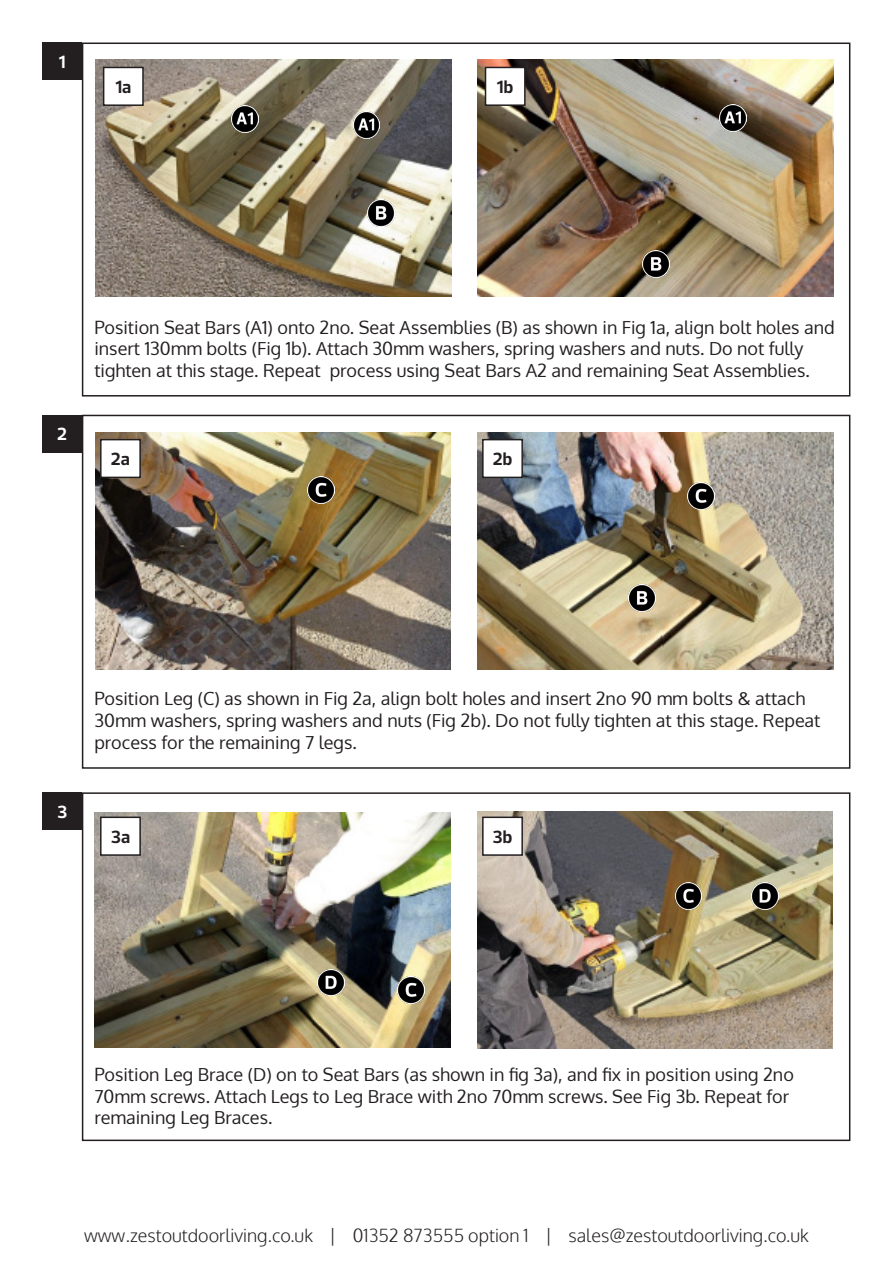
<style>
.page{position:relative;width:893px;height:1263px;background:#fff}
.page>*{position:absolute;margin:0;border:0;box-sizing:border-box;transform-origin:0 0}
.t1{font:18px/21.6px "Oxygen";color:#231f20}
.t2{font:300 18px "Oxygen";color:#231f20}
.t3{font:700 18px "Prelo";color:#231f20}
.t4{font:700 18px "Prelo";color:#fff}
</style>
<div class="page">
<img style="left:477px;top:811px;width:356px;height:238px">
<img style="left:94px;top:812px;width:357px;height:236px">
<img style="left:477px;top:433px;width:357px;height:236px">
<img style="left:95px;top:433px;width:356px;height:236px">
<img style="left:477px;top:60px;width:357px;height:236px">
<img style="left:95px;top:60px;width:357px;height:236px">
<div style="left:82px;top:43px;width:768px;height:353px;border:2px solid #231f20"></div>
<div style="left:82px;top:792px;width:768px;height:349px;border:2px solid #231f20"></div>
<div style="left:82px;top:415px;width:768px;height:354px;border:2px solid #231f20"></div>
<div style="left:43px;top:43px;width:39px;height:37px;background:#231f20"></div>
<div style="left:104px;top:67px;width:39px;height:38px;background:#fff"></div>
<div style="left:103px;top:67px;width:41px;height:39px;border:2px solid #231f20"></div>
<div style="left:485px;top:67px;width:40px;height:38px;background:#fff"></div>
<div style="left:485px;top:67px;width:41px;height:39px;border:2px solid #231f20"></div>
<div style="left:43px;top:415px;width:39px;height:37px;background:#231f20"></div>
<div style="left:101px;top:440px;width:39px;height:37px;background:#fff"></div>
<div style="left:100px;top:439px;width:41px;height:39px;border:2px solid #231f20"></div>
<div style="left:483px;top:440px;width:39px;height:37px;background:#fff"></div>
<div style="left:482px;top:439px;width:41px;height:39px;border:2px solid #231f20"></div>
<div style="left:43px;top:792px;width:39px;height:38px;background:#231f20"></div>
<div style="left:101px;top:817px;width:39px;height:38px;background:#fff"></div>
<div style="left:100px;top:816px;width:41px;height:40px;border:2px solid #231f20"></div>
<div style="left:483px;top:817px;width:39px;height:38px;background:#fff"></div>
<div style="left:482px;top:816px;width:41px;height:40px;border:2px solid #231f20"></div>
<img style="left:367px;top:200px;width:27px;height:27px">
<img style="left:642px;top:251px;width:27px;height:27px">
<img style="left:629px;top:585px;width:27px;height:26px">
<img style="left:232px;top:106px;width:27px;height:27px">
<img style="left:353px;top:112px;width:27px;height:26px">
<img style="left:720px;top:104px;width:26px;height:27px">
<img style="left:687px;top:483px;width:27px;height:26px">
<img style="left:308px;top:477px;width:26px;height:26px">
<img style="left:398px;top:977px;width:26px;height:26px">
<img style="left:675px;top:883px;width:27px;height:26px">
<img style="left:318px;top:969px;width:26px;height:27px">
<img style="left:751px;top:883px;width:27px;height:26px">
<p class="t4" style="left:59px;top:51px;width:8px">1</p>
<p class="t3" style="left:115px;top:76px;width:17px">1a</p>
<p class="t3" style="left:497px;top:76px;width:18px">1b</p>
<p class="t4" style="left:57px;top:423px;width:11px">2</p>
<p class="t1" style="left:94px;top:317px;width:742px">Position Seat Bars (A1) onto 2no. Seat Assemblies (B) as shown in Fig 1a, align bolt holes and insert 130mm bolts (Fig 1b). Attach 30mm washers, spring washers and nuts. Do not fully tighten at this stage. Repeat process using Seat Bars A2 and remaining Seat Assemblies.</p>
<p class="t3" style="left:111px;top:448px;width:20px">2a</p>
<p class="t3" style="left:493px;top:448px;width:21px">2b</p>
<p class="t4" style="left:57px;top:801px;width:12px">3</p>
<p class="t1" style="left:94px;top:688px;width:728px">Position Leg (C) as shown in Fig 2a, align bolt holes and insert 2no 90 mm bolts &amp; attach<br>30mm washers, spring washers and nuts (Fig 2b). Do not fully tighten at this stage. Repeat process for the remaining 7 legs.</p>
<p class="t3" style="left:111px;top:826px;width:21px">3a</p>
<p class="t3" style="left:493px;top:826px;width:21px">3b</p>
<p class="t1" style="left:94px;top:1064px;width:701px">Position Leg Brace (D) on to Seat Bars (as shown in fig 3a), and fix in position using 2no<br>70mm screws. Attach Legs to Leg Brace with 2no 70mm screws. See Fig 3b. Repeat for remaining Leg Braces.</p>
<p class="t2" style="left:84px;top:1224px;width:726px">www.zestoutdoorliving.co.uk | 01352 873555 option 1 | sales@zestoutdoorliving.co.uk</p>
</div>
